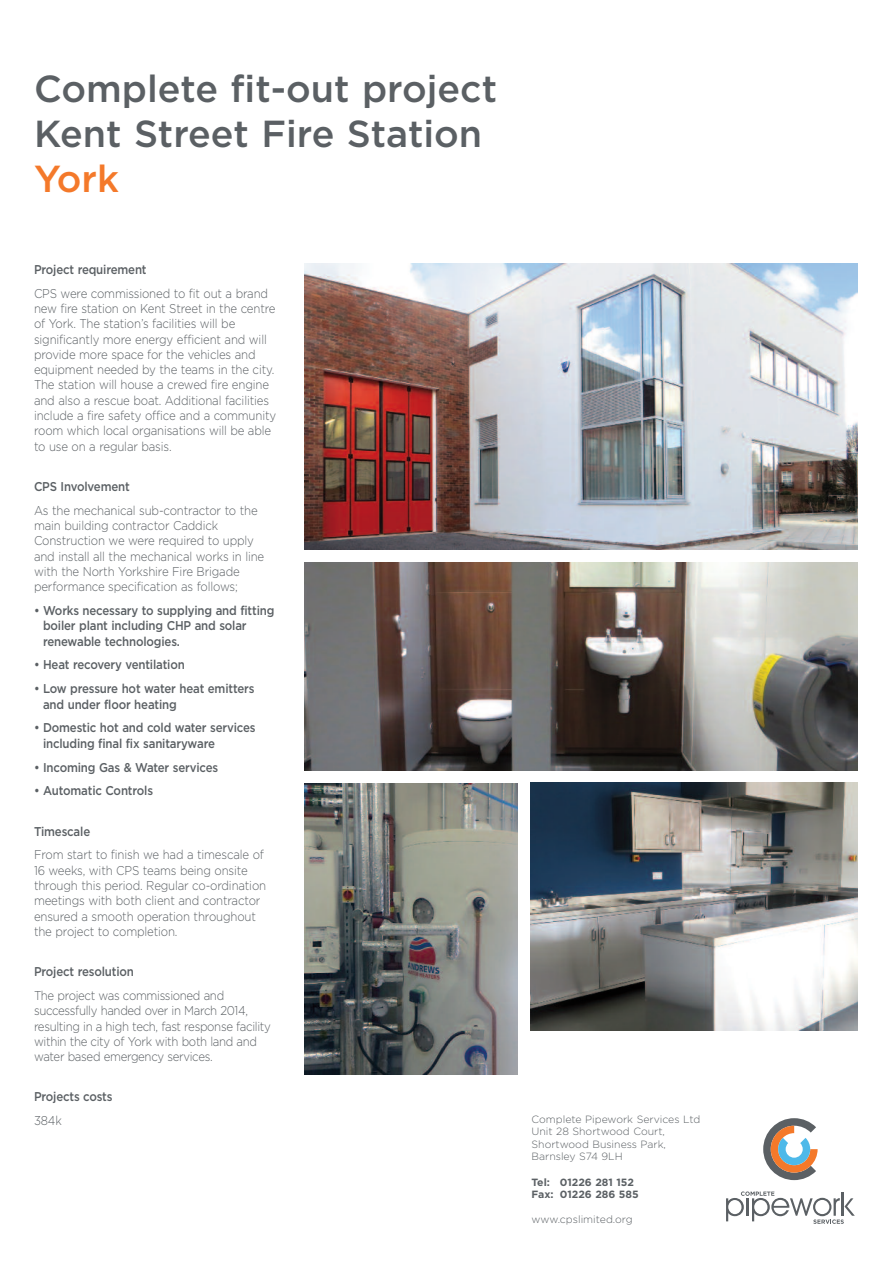
<style>
.page{position:relative;width:893px;height:1263px;background:#fff}
.page>*{position:absolute;margin:0;border:0;box-sizing:border-box;transform-origin:0 0}
.t1{font:500 37.65px/45.2px "Gotham";color:#5b6064}
.t2{font:500 37.65px "Gotham";color:#f4792a}
.t3{font:300 12.75px/15.3px "Gotham";letter-spacing:-.015em;color:#5b6064;scale:.9 1}
.t4{font:500 12.75px/15.3px "Gotham";letter-spacing:-.015em;color:#5b6064;scale:.9 1}
.t5{font:300 10.5px/12.6px "Gotham";color:#5b6064}
.t6{font:700 10.5px/12.6px "Gotham";color:#5b6064}
</style>
<div class="page">
<img style="left:305px;top:562px;width:552px;height:208px">
<img style="left:305px;top:264px;width:552px;height:285px">
<img style="left:530px;top:782px;width:328px;height:248px">
<img style="left:305px;top:783px;width:212px;height:291px">
<svg style="left:726px;top:1191px;width:129px;height:33px"></svg>
<svg style="left:763px;top:1118px;width:55px;height:62px"></svg>
<h1 class="t1" style="left:34px;top:67px;width:465px">Complete fit-out project<br>Kent Street Fire Station</h1>
<h1 class="t2" style="left:34px;top:157px;width:86px">York</h1>
<p class="t4" style="left:34px;top:262px;width:127px">Project requirement</p>
<p class="t3" style="left:34px;top:286px;width:271px">CPS were commissioned to fit out a brand new fire station on Kent Street in the centre of York. The station’s facilities will be significantly more energy efficient and will provide more space for the vehicles and equipment needed by the teams in the city.<br>The station will house a crewed fire engine and also a rescue boat. Additional facilities include a fire safety office and a community room which local organisations will be able to use on a regular basis.</p>
<p class="t4" style="left:34px;top:479px;width:108px">CPS Involvement</p>
<p class="t3" style="left:34px;top:503px;width:257px">As the mechanical sub-contractor to the main building contractor Caddick Construction we were required to upply and install all the mechanical works in line with the North Yorkshire Fire Brigade performance specification as follows;</p>
<p class="t4" style="left:43px;top:603px;width:259px;text-indent:-9px">• Works necessary to supplying and fitting boiler plant including CHP and solar renewable technologies.</p>
<p class="t4" style="left:34px;top:657px;width:169px">• Heat recovery ventilation</p>
<p class="t4" style="left:43px;top:681px;width:236px;text-indent:-9px">• Low pressure hot water heat emitters and under floor heating</p>
<p class="t4" style="left:43px;top:720px;width:238px;text-indent:-9px">• Domestic hot and cold water services including final fix sanitaryware</p>
<p class="t4" style="left:34px;top:759px;width:206px">• Incoming Gas &amp; Water services</p>
<p class="t4" style="left:34px;top:783px;width:134px">• Automatic Controls</p>
<p class="t4" style="left:34px;top:823px;width:64px">Timescale</p>
<p class="t3" style="left:34px;top:847px;width:259px">From start to finish we had a timescale of 16 weeks, with CPS teams being onsite through this period. Regular co-ordination meetings with both client and contractor ensured a smooth operation throughout the project to completion.</p>
<p class="t4" style="left:34px;top:964px;width:113px">Project resolution</p>
<p class="t3" style="left:34px;top:988px;width:265px">The project was commissioned and successfully handed over in March 2014, resulting in a high tech, fast response facility within the city of York with both land and water based emergency services.</p>
<p class="t4" style="left:34px;top:1089px;width:89px">Projects costs</p>
<p class="t3" style="left:34px;top:1113px;width:32px">384k</p>
<p class="t5" style="left:531px;top:1112px;width:170px">Complete Pipework Services Ltd<br>Unit 28 Shortwood Court,<br>Shortwood Business Park,<br>Barnsley S74 9LH</p>
<p class="t6" style="left:531px;top:1175px;width:109px">Tel: 01226 281 152<br>Fax: 01226 286 585</p>
<p class="t5" style="left:531px;top:1213px;width:103px">www.cpslimited.org</p>
</div>
